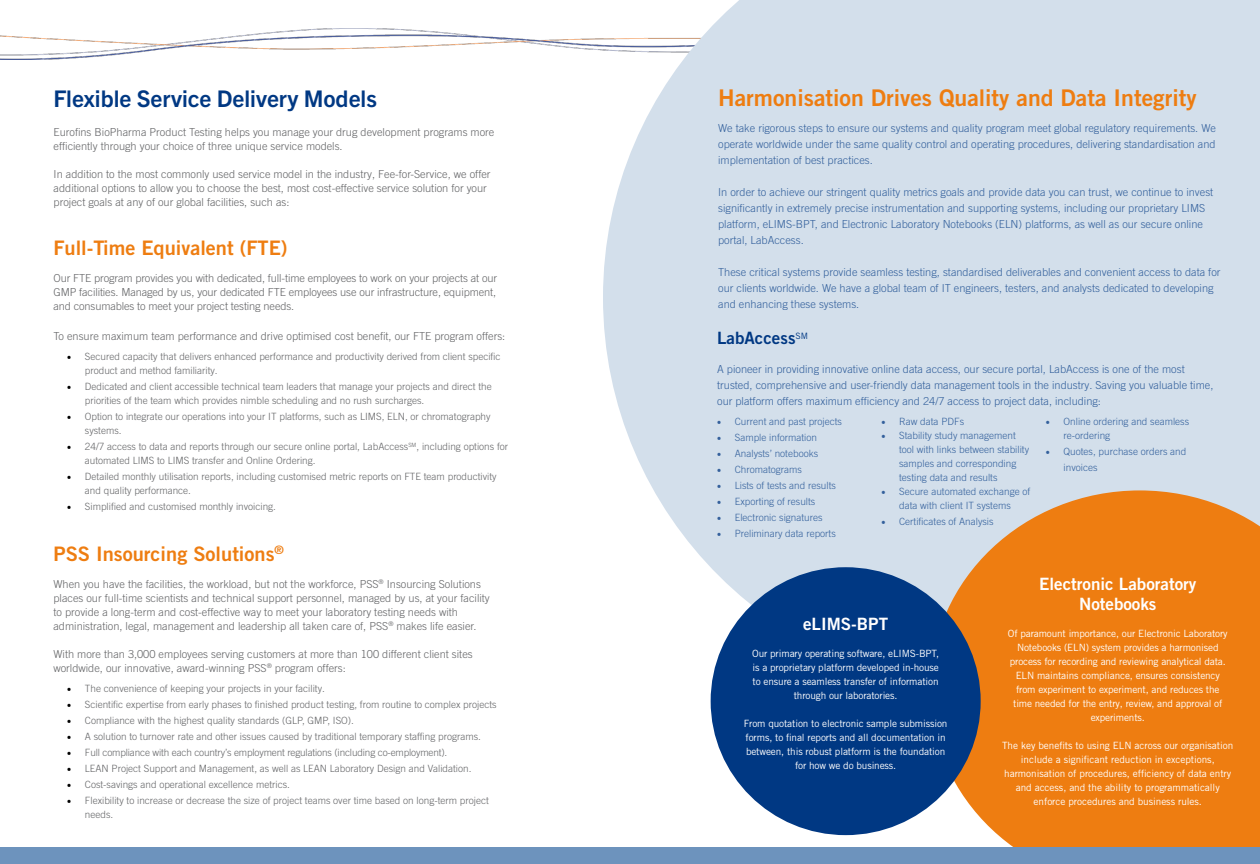
<style>
.page{position:relative;width:1260px;height:864px;background:#fff}
.page>*{position:absolute;margin:0;border:0;box-sizing:border-box;transform-origin:0 0}
.t1{font:23px "Trade Gothic LT Pro Bd 2";color:#ee7d11}
.t2{font:700 23px "Trade Gothic Next LT Pro";color:#003883}
.t3{font:20px "Trade Gothic LT Pro Bd 2";color:#ee7d11}
.t4{font:17px/20px "Trade Gothic LT Pro Bd 2";color:#fff;text-align:center}
.t5{font:17px "Trade Gothic LT Pro Bd 2";color:#003883}
.t6{font:300 11px/14px "Trade Gothic LT Pro";color:#636466}
.t7{font:300 11px/16px "Trade Gothic LT Pro";color:#33609c}
.t8{font:300 10px/14px "Trade Gothic LT Pro";color:#636466}
.t9{font:10px/14px "Trade Gothic LT Pro";letter-spacing:-.015em;color:#fff;text-align:center}
.t10{font:300 10px/14px "Trade Gothic LT Pro";color:#33609c}
.s1{font-family:"Minion Pro";font-weight:400;font-size:12px;color:#000}
.s2{font-family:"Minion Pro";font-weight:400;font-size:12px}
</style>
<div class="page">
<img style="left:0;top:29px;width:603px;height:31px">
<svg style="left:603px;top:0;width:657px;height:689px;background:#d7e2ec"></svg>
<svg style="left:930px;top:490px;width:330px;height:357px;background:#eb892a"></svg>
<div style="left:711px;top:567px;width:270px;height:268px;background:#003883;border-radius:50%"></div>
<div style="left:0;top:847px;width:1260px;height:17px;background:#6d93bd"></div>
<h1 class="t2" style="left:54px;top:83px;width:325px">Flexible Service Delivery Models</h1>
<p class="t6" style="left:54px;top:125px;width:442px">Eurofins BioPharma Product Testing helps you manage your drug development programs more efficiently through your choice of three unique service models.</p>
<p class="t6" style="left:54px;top:167px;width:438px">In addition to the most commonly used service model in the industry, Fee-for-Service, we offer additional options to allow you to choose the best, most cost-effective service solution for your project goals at any of our global facilities, such as:</p>
<h2 class="t3" style="left:53px;top:236px;width:236px">Full-Time Equivalent (FTE)</h2>
<p class="t6" style="left:53px;top:271px;width:445px;text-align:justify">Our FTE program provides you with dedicated, full-time employees to work on your projects at our GMP facilities. Managed by us, your dedicated FTE employees use our infrastructure, equipment, and consumables to meet your project testing needs.</p>
<p class="t6" style="left:53px;top:329px;width:453px">To ensure maximum team performance and drive optimised cost benefit, our FTE program offers:</p>
<p class="t8" style="left:85px;top:349px;width:417px;text-indent:-18px"><span class="s1">•</span> Secured capacity that delivers enhanced performance and productivity derived from client specific product and method familiarity.</p>
<p class="t8" style="left:85px;top:379px;width:408px;text-indent:-18px"><span class="s1">•</span> Dedicated and client accessible technical team leaders that manage your projects and direct the priorities of the team which provides nimble scheduling and no rush surcharges.</p>
<p class="t8" style="left:85px;top:409px;width:407px;text-indent:-18px"><span class="s1">•</span> Option to integrate our operations into your IT platforms, such as LIMS, ELN, or chromatography systems.</p>
<p class="t8" style="left:85px;top:439px;width:425px;text-indent:-18px"><span class="s1">•</span> 24/7 access to data and reports through our secure online portal, LabAccess<sup>SM</sup>, including options for automated LIMS to LIMS transfer and Online Ordering.</p>
<p class="t8" style="left:85px;top:469px;width:413px;text-indent:-18px"><span class="s1">•</span> Detailed monthly utilisation reports, including customised metric reports on FTE team productivity and quality performance.</p>
<p class="t8" style="left:67px;top:499px;width:211px"><span class="s1">•</span> Simplified and customised monthly invoicing.</p>
<h2 class="t3" style="left:53px;top:541px;width:232px">PSS Insourcing Solutions<sup>®</sup></h2>
<p class="t6" style="left:53px;top:577px;width:438px">When you have the facilities, the workload, but not the workforce, PSS<sup>®</sup> Insourcing Solutions places our full-time scientists and technical support personnel, managed by us, at your facility to provide a long-term and cost-effective way to meet your laboratory testing needs with administration, legal, management and leadership all taken care of, PSS<sup>®</sup> makes life easier.</p>
<p class="t6" style="left:53px;top:647px;width:421px">With more than 3,000 employees serving customers at more than 100 different client sites worldwide, our innovative, award-winning PSS<sup>®</sup> program offers:</p>
<p class="t8" style="left:67px;top:681px;width:260px"><span class="s1">•</span> The convenience of keeping your projects in your facility.</p>
<p class="t8" style="left:67px;top:697px;width:431px"><span class="s1">•</span> Scientific expertise from early phases to finished product testing, from routine to complex projects</p>
<p class="t8" style="left:67px;top:713px;width:289px"><span class="s1">•</span> Compliance with the highest quality standards (GLP, GMP, ISO).</p>
<p class="t8" style="left:67px;top:729px;width:416px"><span class="s1">•</span> A solution to turnover rate and other issues caused by traditional temporary staffing programs.</p>
<p class="t8" style="left:67px;top:745px;width:382px"><span class="s1">•</span> Full compliance with each country’s employment regulations (including co-employment).</p>
<p class="t8" style="left:67px;top:761px;width:406px"><span class="s1">•</span> LEAN Project Support and Management, as well as LEAN Laboratory Design and Validation.</p>
<p class="t8" style="left:67px;top:777px;width:224px"><span class="s1">•</span> Cost-savings and operational excellence metrics.</p>
<p class="t8" style="left:85px;top:793px;width:405px;text-indent:-18px"><span class="s1">•</span> Flexibility to increase or decrease the size of project teams over time based on long-term project needs.</p>
<h1 class="t1" style="left:718px;top:83px;width:480px">Harmonisation Drives Quality and Data Integrity</h1>
<p class="t7" style="left:718px;top:120px;width:499px;text-align:justify">We take rigorous steps to ensure our systems and quality program meet global regulatory requirements. We operate worldwide under the same quality control and operating procedures, delivering standardisation and implementation of best practices.</p>
<p class="t7" style="left:718px;top:184px;width:497px">In order to achieve our stringent quality metrics goals and provide data you can trust, we continue to invest significantly in extremely precise instrumentation and supporting systems, including our proprietary LIMS platform, eLIMS-BPT, and Electronic Laboratory Notebooks (ELN) platforms, as well as our secure online portal, LabAccess.</p>
<p class="t7" style="left:718px;top:264px;width:504px">These critical systems provide seamless testing, standardised deliverables and convenient access to data for our clients worldwide. We have a global team of IT engineers, testers, and analysts dedicated to developing and enhancing these systems.</p>
<h3 class="t5" style="left:717px;top:327px;width:93px">LabAccess<sup>SM</sup></h3>
<p class="t7" style="left:717px;top:361px;width:498px">A pioneer in providing innovative online data access, our secure portal, LabAccess is one of the most trusted, comprehensive and user-friendly data management tools in the industry. Saving you valuable time, our platform offers maximum efficiency and 24/7 access to project data, including:</p>
<p class="t10" style="left:717px;top:415px;width:127px"><span class="s2">•</span> Current and past projects</p>
<p class="t10" style="left:717px;top:431px;width:102px"><span class="s2">•</span> Sample information</p>
<p class="t10" style="left:717px;top:447px;width:103px"><span class="s2">•</span> Analysts’ notebooks</p>
<p class="t10" style="left:717px;top:463px;width:87px"><span class="s2">•</span> Chromatograms</p>
<p class="t10" style="left:717px;top:479px;width:121px"><span class="s2">•</span> Lists of tests and results</p>
<p class="t10" style="left:717px;top:495px;width:100px"><span class="s2">•</span> Exporting of results</p>
<p class="t10" style="left:717px;top:511px;width:107px"><span class="s2">•</span> Electronic signatures</p>
<p class="t10" style="left:717px;top:527px;width:121px"><span class="s2">•</span> Preliminary data reports</p>
<p class="t10" style="left:1064px;top:415px;width:127px;text-indent:-18px"><span class="s2">•</span> Online ordering and seamless re-ordering</p>
<p class="t10" style="left:1064px;top:444px;width:124px;line-height:16px;text-indent:-18px"><span class="s2">•</span> Quotes, purchase orders and invoices</p>
<p class="t10" style="left:881px;top:415px;width:85px"><span class="s2">•</span> Raw data PDFs</p>
<p class="t10" style="left:899px;top:429px;width:132px;text-indent:-18px"><span class="s2">•</span> Stability study management tool with links between stability samples and corresponding testing data and results</p>
<p class="t10" style="left:881px;top:485px;width:151px;text-align:center"><span class="s2">•</span> Secure automated exchange of data with client IT systems</p>
<p class="t10" style="left:881px;top:515px;width:114px"><span class="s2">•</span> Certificates of Analysis</p>
<h3 class="t4" style="left:803px;top:614px;width:86px">eLIMS-BPT</h3>
<p class="t9" style="left:752px;top:647px;width:189px">Our primary operating software, eLIMS-BPT, is a proprietary platform developed in-house to ensure a seamless transfer of information through our laboratories.</p>
<p class="t9" style="left:744px;top:717px;width:205px">From quotation to electronic sample submission forms, to final reports and all documentation in between, this robust platform is the foundation for how we do business.</p>
<h3 class="t4" style="left:1039px;top:574px;width:159px">Electronic Laboratory<br>Notebooks</h3>
<p class="t9" style="left:1008px;top:627px;width:221px">Of paramount importance, our Electronic Laboratory Notebooks (ELN) system provides a harmonised process for recording and reviewing analytical data.<br>ELN maintains compliance, ensures consistency from experiment to experiment, and reduces the time needed for the entry, review, and approval of experiments.</p>
<p class="t9" style="left:1002px;top:739px;width:233px">The key benefits to using ELN across our organisation include a significant reduction in exceptions, harmonisation of procedures, efficiency of data entry and access, and the ability to programmatically enforce procedures and business rules.</p>
</div>
